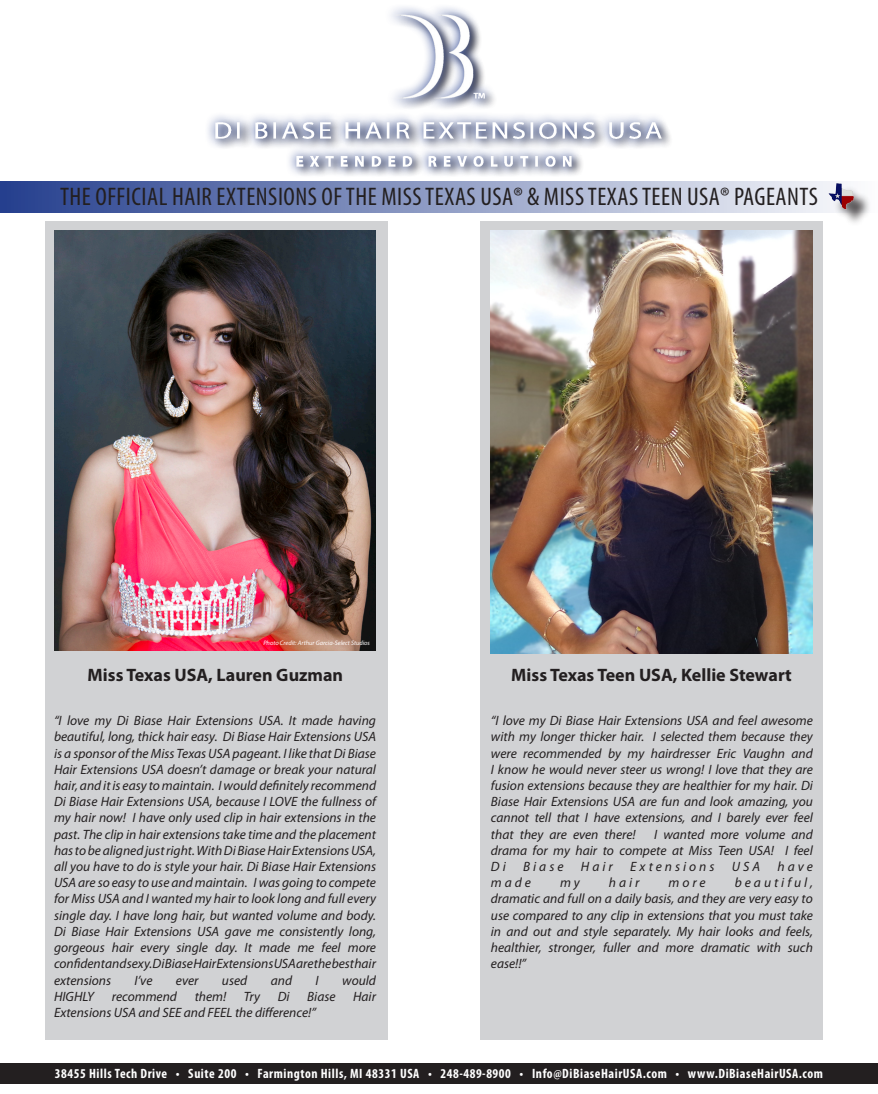
<style>
.page{position:relative;width:878px;height:1094px;background:#fff}
.page>*{position:absolute;margin:0;border:0;box-sizing:border-box;transform-origin:0 0}
.t1{font:condensed 25.5px "Myriad Pro";letter-spacing:.02em;color:#231f20}
.t2{font:700 18px "Myriad Pro";color:#231f20}
.t3{font:italic 13.5px/16.2px "Myriad Pro";color:#231f20;text-align:justify}
.t4{font:700 condensed 13.5px "Myriad Pro";letter-spacing:.04em;color:#fff}
.t5{font:italic 13.5px "Myriad Pro";letter-spacing:.22em;color:#231f20}
.t6{font:italic 6.45px "Myriad Pro";color:#fff}
</style>
<div class="page">
<div style="left:480px;top:221px;width:343px;height:818px;background:#d1d2d4"></div>
<div style="left:45px;top:221px;width:343px;height:818px;background:#d1d2d4"></div>
<div style="left:0;top:1063px;width:878px;height:20px;background:#231f20"></div>
<div style="left:0;top:181px;width:878px;height:32px;background:linear-gradient(to right,#243e8d,#fcfdfe)"></div>
<img style="left:54px;top:231px;width:321px;height:419px">
<div style="left:204px;top:3px;width:468px;height:175px;background:#253f8e;opacity:.75"></div>
<img style="left:214px;top:3px;width:450px;height:167px">
<div style="left:832px;top:186px;width:39px;height:41px;background:#231f20;opacity:.75"></div>
<img style="left:824px;top:181px;width:35px;height:31px">
<img style="left:491px;top:231px;width:321px;height:422px">
<p class="t1" style="left:60px;top:181px;width:759px">THE OFFICIAL HAIR EXTENSIONS OF THE MISS TEXAS USA® &amp; MISS TEXAS TEEN USA® PAGEANTS</p>
<p class="t6" style="left:263px;top:639px;width:108px">Photo Credit: Arthur Garcia-Select Studios</p>
<p class="t2" style="left:88px;top:663px;width:257px">Miss Texas USA, Lauren Guzman</p>
<p class="t2" style="left:511px;top:663px;width:282px">Miss Texas Teen USA, Kellie Stewart</p>
<p class="t3" style="left:54px;top:712px;width:323px">“I love my Di Biase Hair Extensions USA. It made having beautiful, long, thick hair easy. Di Biase Hair Extensions USA is a sponsor of the Miss Texas USA pageant. I like that Di Biase Hair Extensions USA doesn’t damage or break your natural hair, and it is easy to maintain. I would definitely recommend Di Biase Hair Extensions USA, because I LOVE the fullness of my hair now! I have only used clip in hair extensions in the past. The clip in hair extensions take time and the placement has to be aligned just right. With Di Biase Hair Extensions USA, all you have to do is style your hair. Di Biase Hair Extensions USA are so easy to use and maintain. I was going to compete for Miss USA and I wanted my hair to look long and full every single day. I have long hair, but wanted volume and body.<br>Di Biase Hair Extensions USA gave me consistently long, gorgeous hair every single day. It made me feel more confident and sexy. Di Biase Hair Extensions USA are the best hair extensions</p>
<p class="t3" style="left:135px;top:971px;width:19px">I’ve</p>
<p class="t3" style="left:176px;top:971px;width:24px">ever</p>
<p class="t3" style="left:222px;top:971px;width:27px">used</p>
<p class="t3" style="left:271px;top:971px;width:23px">and</p>
<p class="t3" style="left:315px;top:971px;width:5px">I</p>
<p class="t3" style="left:342px;top:971px;width:35px">would</p>
<p class="t3" style="left:54px;top:987px;width:42px">HIGHLY</p>
<p class="t3" style="left:112px;top:987px;width:67px">recommend</p>
<p class="t3" style="left:195px;top:987px;width:33px">them!</p>
<p class="t3" style="left:244px;top:987px;width:18px">Try</p>
<p class="t3" style="left:278px;top:987px;width:13px">Di</p>
<p class="t3" style="left:307px;top:987px;width:30px">Biase</p>
<p class="t3" style="left:353px;top:987px;width:24px">Hair</p>
<p class="t3" style="left:54px;top:1004px;width:263px">Extensions USA and SEE and FEEL the difference!”</p>
<p class="t3" style="left:491px;top:712px;width:323px">“I love my Di Biase Hair Extensions USA and feel awesome with my longer thicker hair. I selected them because they were recommended by my hairdresser Eric Vaughn and I know he would never steer us wrong! I love that they are fusion extensions because they are healthier for my hair. Di Biase Hair Extensions USA are fun and look amazing, you cannot tell that I have extensions, and I barely ever feel that they are even there!</p>
<p class="t3" style="left:491px;top:825px;width:323px;text-indent:163px">I wanted more volume and drama for my hair to compete at Miss Teen USA! I feel Di</p>
<p class="t3" style="left:523px;top:858px;width:42px">Biase</p>
<p class="t3" style="left:581px;top:858px;width:33px">Hair</p>
<p class="t5" style="left:630px;top:858px;width:86px">Extensions</p>
<p class="t3" style="left:731px;top:858px;width:30px">USA</p>
<p class="t3" style="left:777px;top:858px;width:37px">have</p>
<p class="t3" style="left:491px;top:874px;width:42px">made</p>
<p class="t3" style="left:560px;top:874px;width:21px">my</p>
<p class="t3" style="left:609px;top:874px;width:32px">hair</p>
<p class="t3" style="left:668px;top:874px;width:39px">more</p>
<p class="t3" style="left:491px;top:874px;width:323px;text-indent:244px">beautiful, dramatic and full on a daily basis, and they are very easy to use compared to any clip in extensions that you must take in and out and style separately. My hair looks and feels, healthier, stronger, fuller and more dramatic with such ease!!”</p>
<p class="t4" style="left:55px;top:1064px;width:769px">38455 Hills Tech Drive • Suite 200 • Farmington Hills, MI 48331 USA • 248-489-8900 • Info@DiBiaseHairUSA.com • www.DiBiaseHairUSA.com</p>
</div>
